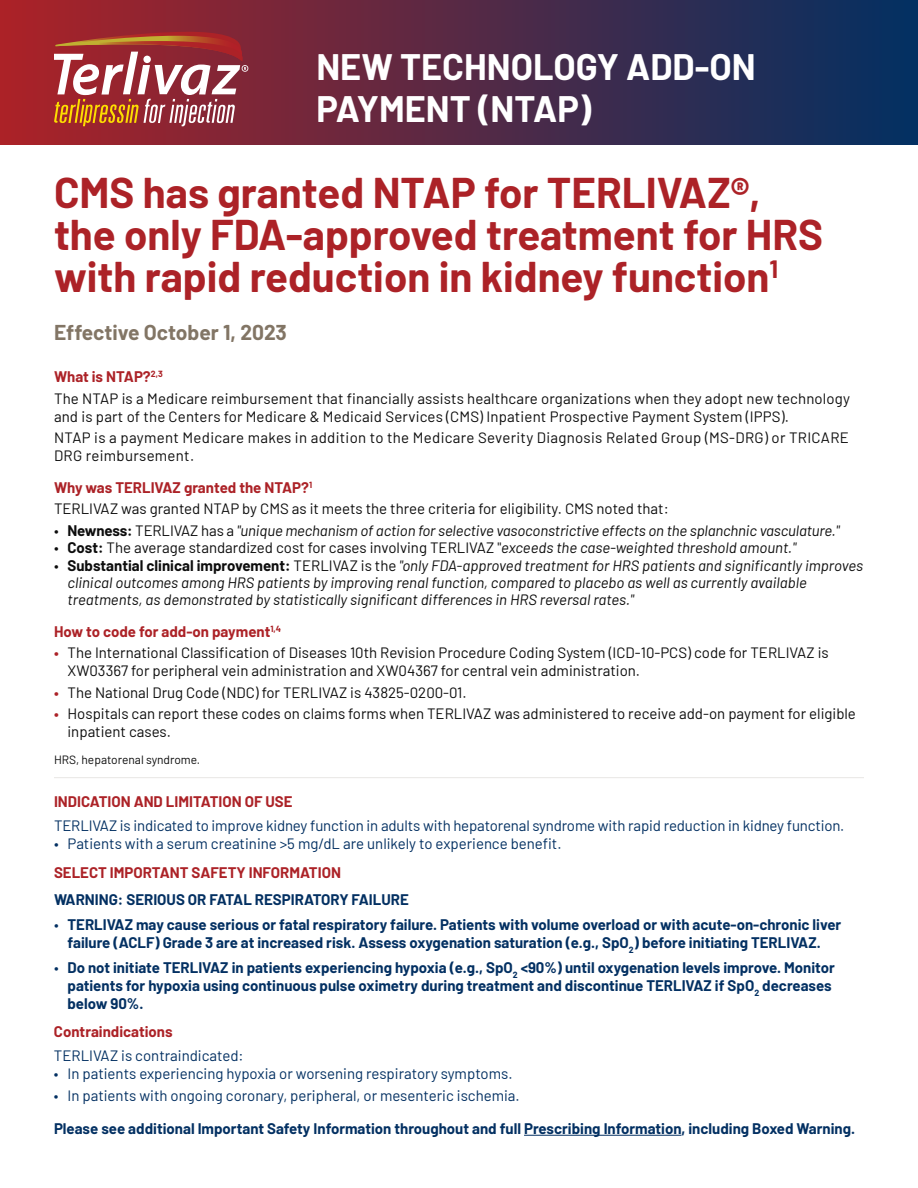
<style>
.page{position:relative;width:918px;height:1188px;background:#fff}
.page>*{position:absolute;margin:0;border:0;box-sizing:border-box;transform-origin:0 0}
.t1{font:700 42px/42px "Barlow";color:#ac2227}
.t2{font:700 36px/42px "Barlow";color:#fff}
.t3{font:700 21px "Barlow";color:#827565}
.t4{font:15px/21.5px "Barlow";color:#0d0d0d}
.t5{font:700 15px/18px "Barlow";color:#033062;text-align:center}
.t6{font:italic 15px/17.2px "Barlow";color:#0d0d0d}
.t7{font:15px "Barlow";letter-spacing:-.005em;color:#033062}
.t8{font:700 15px/31.5px "Barlow";color:#ac2227}
.t9{font:12px "Barlow";color:#0d0d0d}
.s1{font-weight:700;color:#ac2227}
.s2{font-weight:400;color:#0d0d0d}
.s3{font-style:normal}
.s4{font-weight:700;font-style:normal}
.s5{font-weight:700}
.s6{font-style:italic}
.s7{font-weight:600;color:#ac2227}
.s8{font-weight:400}
</style>
<div class="page">
<div style="left:0;top:0;width:918px;height:145px;background:linear-gradient(to right,#ac2227,#023062)"></div>
<svg style="left:54px;top:32px;width:194px;height:94px"></svg>
<hr style="left:524px;top:1135px;width:158px;height:1px;background:#033062">
<hr style="left:54px;top:777px;width:810px;height:1px;background:#e8e6e4">
<h2 class="t2" style="left:316px;top:44px;width:441px">NEW TECHNOLOGY ADD-ON<br>PAYMENT (NTAP)</h2>
<h1 class="t1" style="left:54px;top:169px;width:771px">CMS has granted NTAP for TERLIVAZ®, the only FDA-approved treatment for HRS with rapid reduction in kidney function<sup>1</sup></h1>
<h3 class="t3" style="left:54px;top:317px;width:234px">Effective October 1, 2023</h3>
<p class="t4" style="left:54px;top:365px;width:797px"><span class="s1">What is NTAP?</span><sup>2,3<br></sup>The NTAP is a Medicare reimbursement that financially assists healthcare organizations when they adopt new technology</p>
<p class="t4" style="left:54px;top:404px;width:796px">and is part of the Centers for Medicare &amp; Medicaid Services (CMS) Inpatient Prospective Payment System (IPPS).<br>NTAP is a payment Medicare makes in addition to the Medicare Severity Diagnosis Related Group (MS-DRG) or TRICARE</p>
<p class="t8" style="left:54px;top:439px;width:260px"><span class="s2">DRG reimbursement.<br></span>Why was TERLIVAZ granted the NTAP?<sup>1</sup></p>
<p class="t4" style="left:54px;top:497px;width:616px">TERLIVAZ was granted NTAP by CMS as it meets the three criteria for eligibility. CMS noted that:</p>
<p class="t6" style="left:54px;top:520px;width:787px"><span class="s3">•</span> <span class="s4">Newness:</span> <span class="s3">TERLIVAZ has a</span> "unique mechanism of action for selective vasoconstrictive effects on the splanchnic vasculature."</p>
<p class="t4" style="left:54px;top:536px;width:744px">• <span class="s5">Cost:</span> The average standardized cost for cases involving TERLIVAZ "<span class="s6">exceeds the case-weighted threshold amount."</span></p>
<p class="t6" style="left:68px;top:556px;width:797px;text-indent:-14px"><span class="s3">•</span> <span class="s4">Substantial clinical improvement:</span> <span class="s3">TERLIVAZ is the</span> "only FDA-approved treatment for HRS patients and significantly improves clinical outcomes among HRS patients by improving renal function, compared to placebo as well as currently available treatments, as demonstrated by statistically significant differences in HRS reversal rates."</p>
<p class="t8" style="left:54px;top:615px;width:229px">How to code for add-on payment<sup>1,4</sup></p>
<p class="t4" style="left:68px;top:643px;width:763px;line-height:18px;text-indent:-14px"><span class="s7">•</span> The International Classification of Diseases 10th Revision Procedure Coding System (ICD-10-PCS) code for TERLIVAZ is<br>XW03367 for peripheral vein administration and XW04367 for central vein administration.</p>
<p class="t4" style="left:54px;top:681px;width:414px"><span class="s7">•</span> The National Drug Code (NDC) for TERLIVAZ is 43825-0200-01.</p>
<p class="t4" style="left:68px;top:704px;width:790px;line-height:18px;text-indent:-14px"><span class="s7">•</span> Hospitals can report these codes on claims forms when TERLIVAZ was administered to receive add-on payment for eligible inpatient cases.</p>
<p class="t9" style="left:54px;top:751px;width:148px">HRS, hepatorenal syndrome.</p>
<p class="t8" style="left:54px;top:785px;width:240px">INDICATION AND LIMITATION OF USE</p>
<p class="t7" style="left:54px;top:815px;width:792px">TERLIVAZ is indicated to improve kidney function in adults with hepatorenal syndrome with rapid reduction in kidney function.</p>
<p class="t7" style="left:54px;top:833px;width:509px">• Patients with a serum creatinine &gt;5 mg/dL are unlikely to experience benefit.</p>
<p class="t8" style="left:54px;top:855px;width:288px">SELECT IMPORTANT SAFETY INFORMATION</p>
<p class="t5" style="left:54px;top:890px;width:356px">WARNING: SERIOUS OR FATAL RESPIRATORY FAILURE</p>
<p class="t5" style="left:54px;top:914px;width:789px"><span class="s8">•</span> TERLIVAZ may cause serious or fatal respiratory failure. Patients with volume overload or with acute-on-chronic liver failure (ACLF) Grade 3 are at increased risk. Assess oxygenation saturation (e.g., SpO<sub>2</sub>) before initiating TERLIVAZ.</p>
<p class="t5" style="left:67px;top:957px;width:769px;text-align:left;text-indent:-13px"><span class="s8">•</span> Do not initiate TERLIVAZ in patients experiencing hypoxia (e.g., SpO<sub>2</sub> &lt;90%) until oxygenation levels improve. Monitor patients for hypoxia using continuous pulse oximetry during treatment and discontinue TERLIVAZ if SpO<sub>2</sub> decreases below 90%.</p>
<p class="t8" style="left:54px;top:1015px;width:120px">Contraindications</p>
<p class="t7" style="left:54px;top:1045px;width:191px">TERLIVAZ is contraindicated:</p>
<p class="t7" style="left:54px;top:1063px;width:460px">• In patients experiencing hypoxia or worsening respiratory symptoms.</p>
<p class="t7" style="left:54px;top:1084px;width:467px">• In patients with ongoing coronary, peripheral, or mesenteric ischemia.</p>
<p class="t5" style="left:54px;top:1119px;width:803px">Please see additional Important Safety Information throughout and full Prescribing Information, including Boxed Warning.</p>
</div>
